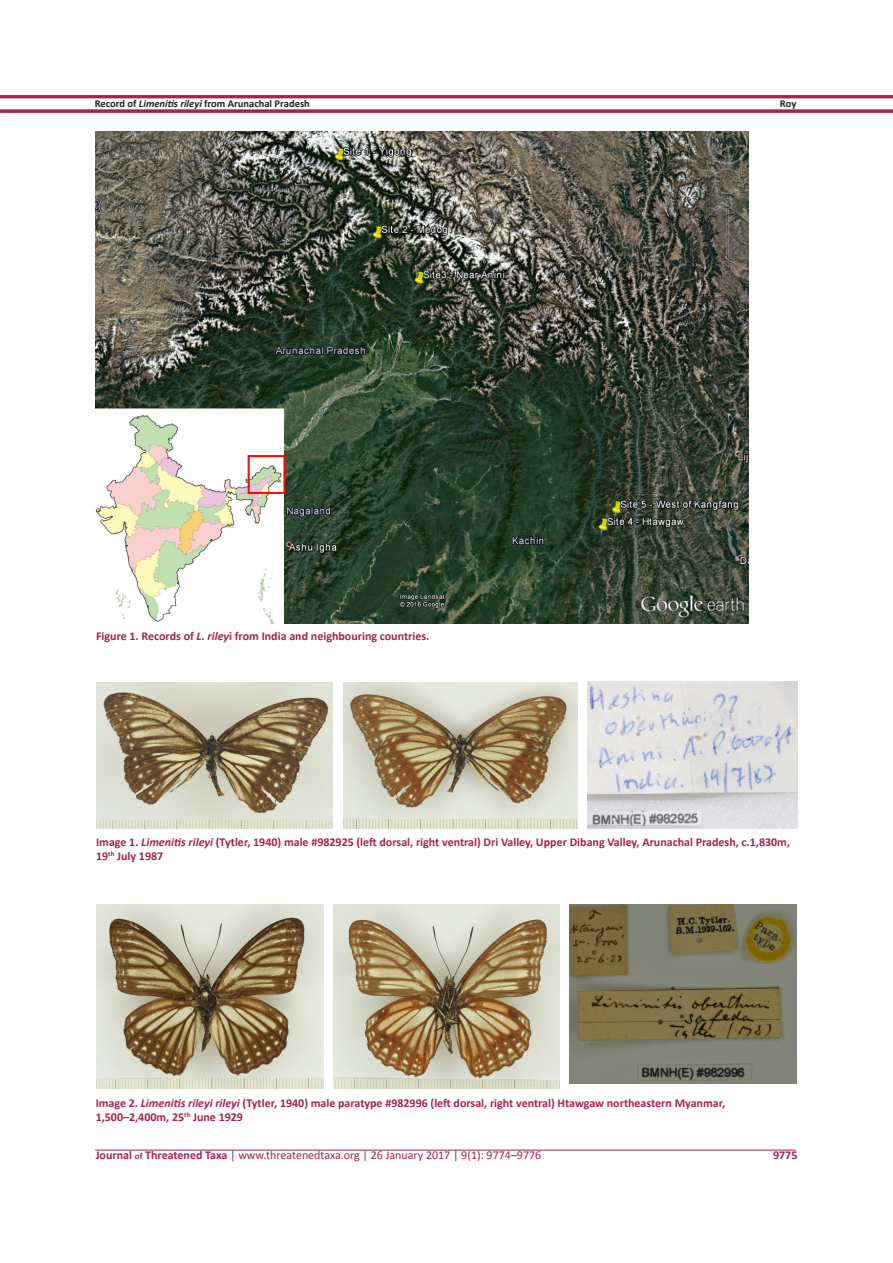
<style>
.page{position:relative;width:893px;height:1263px;background:#fff}
.page>*{position:absolute;margin:0;border:0;box-sizing:border-box;transform-origin:0 0}
.Table_Contents{font:700 12px "Calibri";color:#a5234c}
.t1{font:12px "Calibri";color:#a5234c}
.t2{font:700 10.5px "Calibri";color:#231f20}
.s1{font-style:italic}
.s2{font-weight:700}
.s3{font-weight:700;font-size:9px}
</style>
<div class="page">
<hr style="left:95px;top:1150px;width:701px;height:1px;background:#a5234c">
<hr style="left:0;top:110px;width:893px;height:3px;background:#a5234c">
<hr style="left:0;top:95px;width:893px;height:3px;background:#a5234c">
<hr style="left:0;top:109px;width:893px;height:3px;background:#a5234c">
<img style="left:96px;top:132px;width:652px;height:491px">
<img style="left:570px;top:904px;width:226px;height:179px">
<img style="left:587px;top:681px;width:211px;height:148px">
<img style="left:333px;top:904px;width:226px;height:184px">
<img style="left:96px;top:904px;width:227px;height:184px">
<img style="left:343px;top:683px;width:234px;height:146px">
<img style="left:96px;top:683px;width:236px;height:146px">
<p class="t2" style="left:95px;top:97px;width:217px">Record of <span class="s1">Limenitis rileyi</span> from Arunachal Pradesh</p>
<p class="t2" style="left:780px;top:97px;width:18px">Roy</p>
<p class="Table_Contents" style="left:96px;top:628px;width:335px">Figure 1. Records of <span class="s1">L. riley</span>i from India and neighbouring countries.</p>
<p class="Table_Contents" style="left:96px;top:834px;width:695px">Image 1. <span class="s1">Limenitis rileyi</span> (Tytler, 1940) male #982925 (left dorsal, right ventral) Dri Valley, Upper Dibang Valley, Arunachal Pradesh, c.1,830m,</p>
<p class="Table_Contents" style="left:96px;top:848px;width:69px">19<sup>th</sup> July 1987</p>
<p class="Table_Contents" style="left:96px;top:1095px;width:631px">Image 2. <span class="s1">Limenitis rileyi rileyi</span> (Tytler, 1940) male paratype #982996 (left dorsal, right ventral) Htawgaw northeastern Myanmar,</p>
<p class="Table_Contents" style="left:96px;top:1109px;width:149px">1,500–2,400m, 25<sup>th</sup> June 1929</p>
<p class="t1" style="left:96px;top:1148px;width:447px"><span class="s2">Journal</span> <span class="s3">of</span> <span class="s2">Threatened Taxa</span> | www.threatenedtaxa.org | 26 January 2017 | 9(1): 9774–9776</p>
<p class="Table_Contents" style="left:773px;top:1148px;width:26px">9775</p>
</div>
